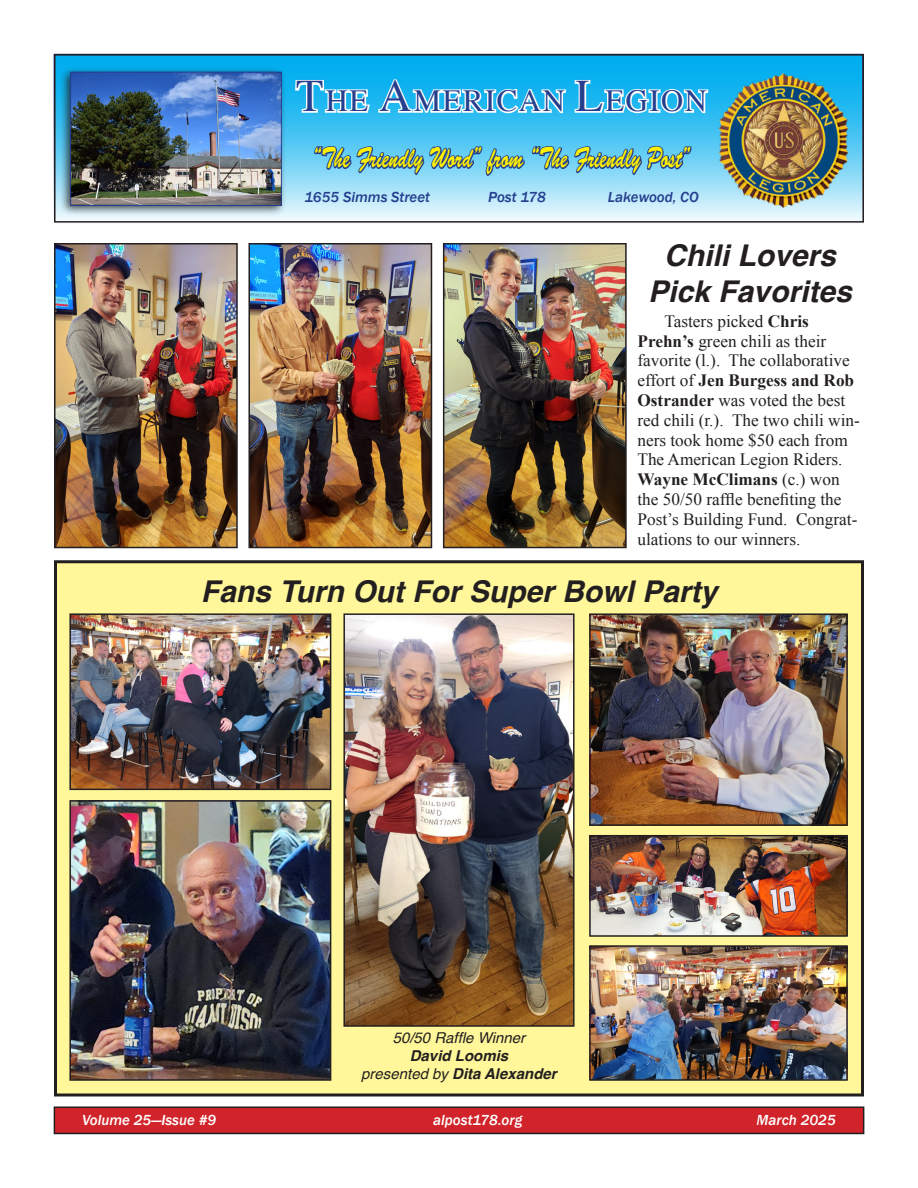
<style>
.page{position:relative;width:918px;height:1188px;background:#fff}
.page>*{position:absolute;margin:0;border:0;box-sizing:border-box;transform-origin:0 0}
.t1{font:30.75px "Times";letter-spacing:.05em;color:#253f8e}
.Headline_20_Helvetic{font:italic 700 30px/36px "Helvetica";color:#231f20;text-align:center}
.t2{font:29.25px "Brush Script Std";color:#fff101;scale:.67 1}
.Body_Text_News{font:17.25px/19.8px "Times New Roman";color:#231f20}
.t3{font:italic 500 15px "Franklin Gothic";color:#fff}
.Photo_Caption{font:italic 700 15px "Helvetica";color:#231f20}
.t4{font:italic 500 15px "Franklin Gothic";color:#253f8e}
.Photo_Caption-2{font:italic 15px "Helvetica";color:#231f20}
.s1{font-size:45px}
.s2{font-weight:700}
.s3{font-weight:400}
</style>
<div class="page">
<div style="left:56px;top:562px;width:806px;height:533px;background:#fff79a"></div>
<div style="left:54px;top:560px;width:810px;height:536px;border:3px solid #231f20"></div>
<div style="left:54px;top:1107px;width:810px;height:26px;background:#d1232a"></div>
<div style="left:54px;top:1106px;width:810px;height:28px;border:2px solid #231f20"></div>
<svg style="left:57px;top:57px;width:804px;height:163px;background:#5acaf4"></svg>
<svg style="left:294px;top:57px;width:416px;height:163px;background:#67c6ee"></svg>
<img style="left:716px;top:73px;width:134px;height:134px">
<div style="left:59px;top:66px;width:228px;height:150px;background:#231f20;opacity:.8"></div>
<img style="left:72px;top:74px;width:208px;height:130px">
<div style="left:70px;top:72px;width:212px;height:134px;border:1px solid #253f8e"></div>
<div style="left:54px;top:54px;width:810px;height:169px;border:2px solid #231f20"></div>
<img style="left:57px;top:246px;width:178px;height:299px">
<div style="left:54px;top:243px;width:184px;height:305px;border:2px solid #231f20"></div>
<img style="left:446px;top:246px;width:178px;height:299px">
<div style="left:443px;top:243px;width:184px;height:305px;border:2px solid #231f20"></div>
<img style="left:251px;top:246px;width:178px;height:299px">
<div style="left:248px;top:243px;width:184px;height:305px;border:2px solid #231f20"></div>
<img style="left:592px;top:948px;width:253px;height:130px">
<div style="left:589px;top:945px;width:259px;height:136px;border:2px solid #231f20"></div>
<img style="left:72px;top:616px;width:256px;height:171px">
<div style="left:69px;top:613px;width:262px;height:177px;border:2px solid #231f20"></div>
<img style="left:592px;top:838px;width:253px;height:96px">
<div style="left:589px;top:835px;width:259px;height:102px;border:2px solid #231f20"></div>
<img style="left:346px;top:616px;width:226px;height:408px">
<div style="left:343px;top:613px;width:232px;height:414px;border:2px solid #231f20"></div>
<img style="left:72px;top:803px;width:256px;height:275px">
<div style="left:69px;top:800px;width:262px;height:281px;border:2px solid #231f20"></div>
<img style="left:592px;top:616px;width:253px;height:207px">
<div style="left:589px;top:613px;width:259px;height:213px;border:2px solid #231f20"></div>
<h1 class="t1" style="left:296px;top:72px;width:413px"><span class="s1">T</span>HE <span class="s1">A</span>MERICAN <span class="s1">L</span>EGION</h1>
<h3 class="t2" style="left:312px;top:142px;width:567px">“The Friendly Word” from “The Friendly Post”</h3>
<p class="t4" style="left:305px;top:187px;width:127px">1655 Simms Street</p>
<p class="t4" style="left:488px;top:187px;width:59px">Post 178</p>
<p class="t4" style="left:608px;top:187px;width:92px">Lakewood, CO</p>
<p class="Headline_20_Helvetic" style="left:648px;top:237px;width:205px">Chili Lovers<br>Pick Favorites</p>
<p class="Body_Text_News" style="left:637px;top:311px;width:224px;text-indent:27px">Tasters picked <span class="s2">Chris<br>Prehn’s</span> green chili as their favorite (l.). The collaborative effort of <span class="s2">Jen Burgess and Rob<br>Ostrander</span> was voted the best red chili (r.). The two chili win&shy;ners took home $50 each from<br>The American Legion Riders.<br><span class="s2">Wayne McClimans</span> (c.) won the 50/50 raffle benefiting the<br>Post’s Building Fund. Congrat&shy;ulations to our winners.</p>
<p class="Headline_20_Helvetic" style="left:201px;top:574px;width:518px">Fans Turn Out For Super Bowl Party</p>
<p class="Photo_Caption-2" style="left:393px;top:1026px;width:134px">50/50 Raffle Winner</p>
<p class="Photo_Caption" style="left:410px;top:1044px;width:100px">David Loomis</p>
<p class="Photo_Caption" style="left:361px;top:1062px;width:197px"><span class="s3">presented by</span> Dita Alexander</p>
<p class="t3" style="left:82px;top:1111px;width:136px">Volume 25—Issue #9</p>
<p class="t3" style="left:433px;top:1111px;width:91px">alpost178.org</p>
<p class="t3" style="left:757px;top:1111px;width:81px">March 2025</p>
</div>
